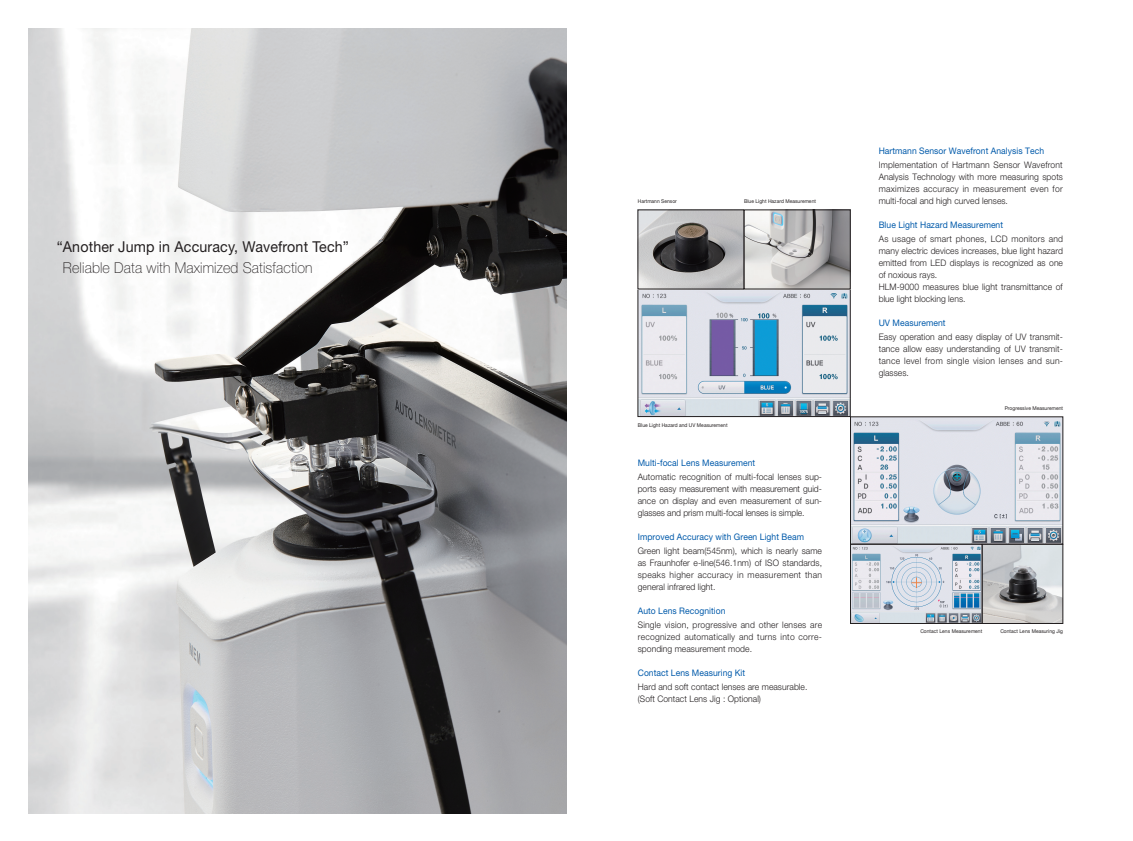
<style>
.page{position:relative;width:1133px;height:841px;background:#fff}
.page>*{position:absolute;margin:0;border:0;box-sizing:border-box;transform-origin:0 0}
.t1{font:15px "Helvetica Neue";letter-spacing:.01em;color:#231f20;scale:.95 1}
.t2{font:100 15px "Helvetica Neue";letter-spacing:.01em;color:#231f20;scale:.95 1}
.t3{font:300 9px/12px "Helvetica Neue";letter-spacing:.005em;color:#231f20;text-align:justify;scale:.95 1}
.t4{font:9px "Helvetica Neue";letter-spacing:.005em;color:#015aaa;scale:.95 1}
.t5{font:5.2px "Helvetica Neue";letter-spacing:.005em;color:#231f20;scale:.95 1}
</style>
<div class="page">
<img style="left:28px;top:28px;width:539px;height:786px">
<img style="left:640px;top:212px;width:208px;height:203px">
<div style="left:638px;top:289px;width:212px;height:128px;border:1px solid #231f20"></div>
<img style="left:852px;top:419px;width:209px;height:203px">
<div style="left:850px;top:544px;width:132px;height:80px;border:1px solid #231f20"></div>
<div style="left:982px;top:544px;width:81px;height:80px;border:1px solid #231f20"></div>
<h1 class="t1" style="left:57px;top:241px;width:309px">“Another Jump in Accuracy, Wavefront Tech”</h1>
<h1 class="t2" style="left:63px;top:262px;width:264px">Reliable Data with Maximized Satisfaction</h1>
<p class="t5" style="left:638px;top:199px;width:43px">Hartmann Sensor</p>
<p class="t5" style="left:744px;top:199px;width:77px">Blue Light Hazard Measurement</p>
<p class="t5" style="left:638px;top:423px;width:96px">Blue Light Hazard and UV Measurement</p>
<p class="t4" style="left:638px;top:459px;width:125px">Multi-focal Lens Measurement</p>
<p class="t3" style="left:638px;top:471px;width:195px">Automatic recognition of multi-focal lenses sup&shy;ports easy measurement with measurement guid&shy;ance on display and even measurement of sun&shy;glasses and prism multi-focal lenses is simple.</p>
<p class="t4" style="left:638px;top:533px;width:176px">Improved Accuracy with Green Light Beam</p>
<p class="t3" style="left:638px;top:545px;width:196px">Green light beam(545nm), which is nearly same as Fraunhofer e-line(546.1nm) of ISO standards, speaks higher accuracy in measurement than general infrared light.</p>
<p class="t4" style="left:638px;top:607px;width:94px">Auto Lens Recognition</p>
<p class="t3" style="left:638px;top:619px;width:196px">Single vision, progressive and other lenses are recognized automatically and turns into corre&shy;sponding measurement mode.</p>
<p class="t4" style="left:638px;top:669px;width:115px">Contact Lens Measuring Kit</p>
<p class="t3" style="left:638px;top:681px;width:180px">Hard and soft contact lenses are measurable. (Soft Contact Lens Jig : Optional)</p>
<p class="t4" style="left:879px;top:147px;width:176px">Hartmann Sensor Wavefront Analysis Tech</p>
<p class="t3" style="left:879px;top:159px;width:196px">Implementation of Hartmann Sensor Wavefront Analysis Technology with more measuring spots maximizes accuracy in measurement even for multi-focal and high curved lenses.</p>
<p class="t4" style="left:879px;top:221px;width:132px">Blue Light Hazard Measurement</p>
<p class="t3" style="left:879px;top:233px;width:196px;text-align:left">As usage of smart phones, LCD monitors and many electric devices increases, blue light hazard emitted from LED displays is recognized as one of noxious rays.<br>HLM-9000 measures blue light transmittance of blue light blocking lens.</p>
<p class="t4" style="left:879px;top:319px;width:72px">UV Measurement</p>
<p class="t3" style="left:879px;top:331px;width:195px">Easy operation and easy display of UV transmit&shy;tance allow easy understanding of UV transmit&shy;tance level from single vision lenses and sun&shy;glasses.</p>
<p class="t5" style="left:1005px;top:406px;width:63px">Progressive Measurement</p>
<p class="t5" style="left:920px;top:630px;width:67px">Contact Lens Measurement</p>
<p class="t5" style="left:1000px;top:630px;width:67px">Contact Lens Measuring Jig</p>
</div>
